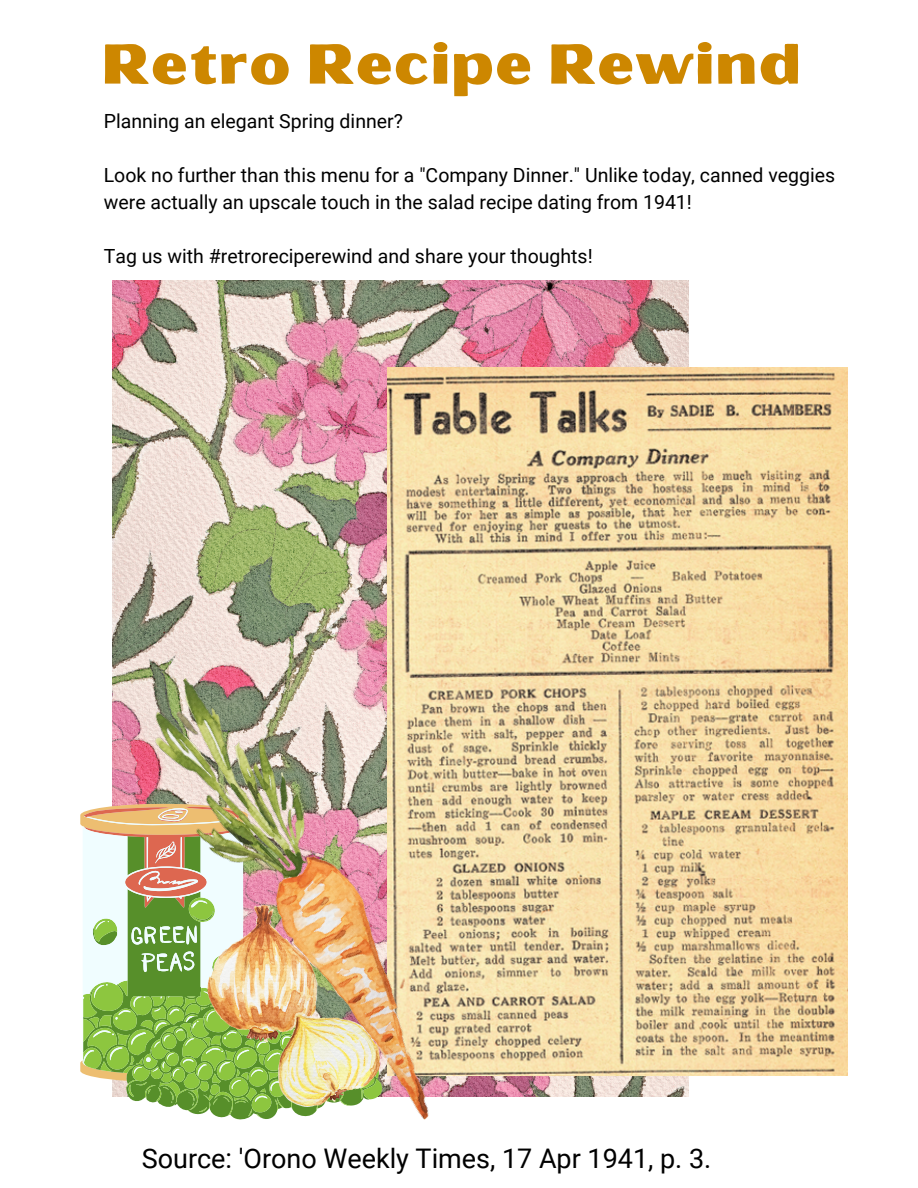
<style>
.page{position:relative;width:918px;height:1188px;background:#fff}
.page>*{position:absolute;margin:0;border:0;box-sizing:border-box;transform-origin:0 0}
.t1{font:56.4px "Oilvare Base";color:#cd8700}
.t2{font:27px "Roboto";color:#000}
.t3{font:19.5px/27px "Roboto";color:#000}
</style>
<div class="page">
<img style="left:112px;top:281px;width:576px;height:815px">
<img style="left:387px;top:367px;width:460px;height:709px">
<img style="left:84px;top:669px;width:451px;height:451px">
<img style="left:207px;top:905px;width:180px;height:202px">
<h1 class="t1" style="left:102px;top:29px;width:701px">Retro Recipe Rewind</h1>
<p class="t3" style="left:104px;top:108px;width:301px">Planning an elegant Spring dinner?</p>
<p class="t3" style="left:104px;top:162px;width:733px">Look no further than this menu for a "Company Dinner." Unlike today, canned veggies were actually an upscale touch in the salad recipe dating from 1941!</p>
<p class="t3" style="left:104px;top:243px;width:490px">Tag us with #retroreciperewind and share your thoughts!</p>
<h2 class="t2" style="left:142px;top:1143px;width:571px">Source: 'Orono Weekly Times, 17 Apr 1941, p. 3.</h2>
</div>
